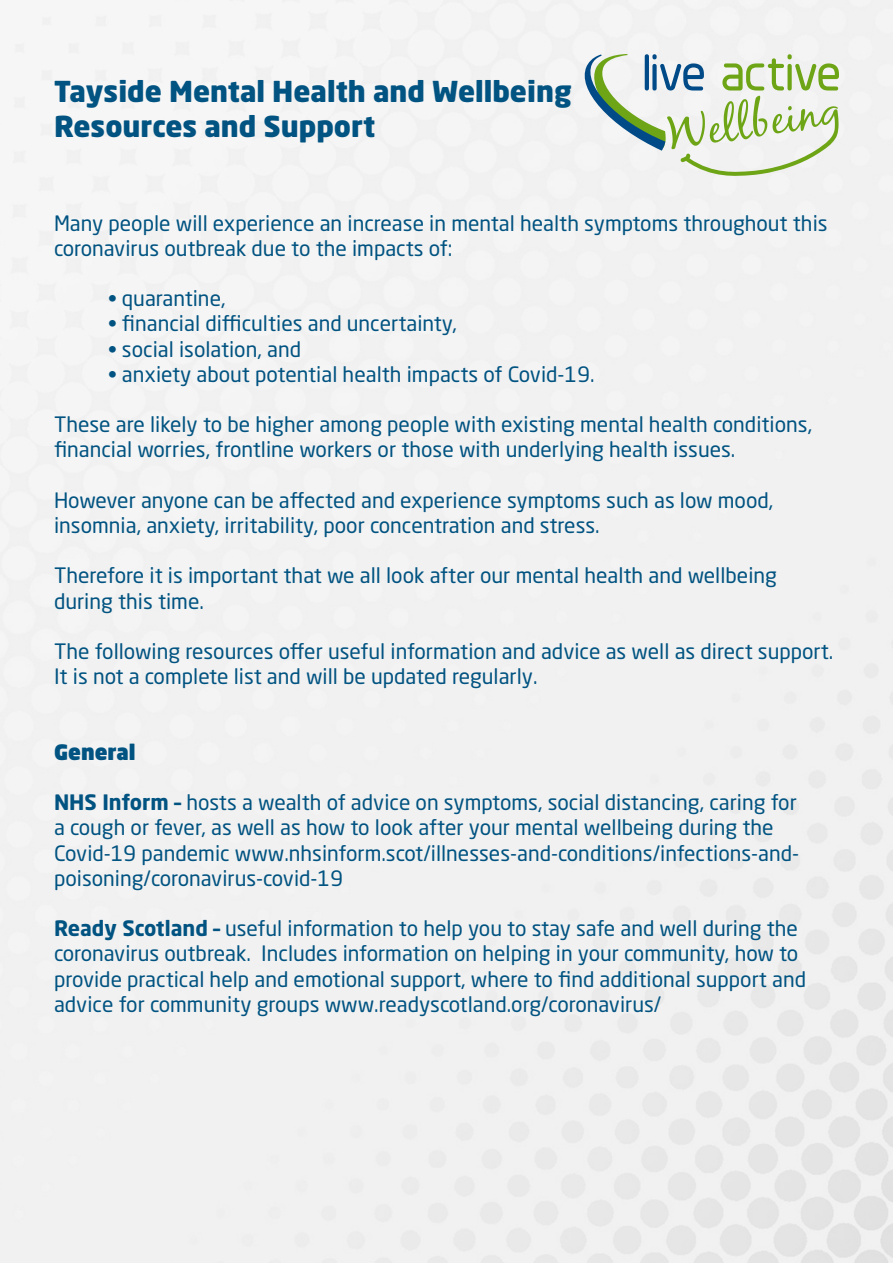
<style>
.page{position:relative;width:893px;height:1263px;background:#fff}
.page>*{position:absolute;margin:0;border:0;box-sizing:border-box;transform-origin:0 0}
.t1{font:900 28.5px/34.2px "Neo Sans Std";color:#015381}
.t2{font:21px/25.2px "Neo Sans Std";color:#015381}
.t3{font:900 21px "Neo Sans Std";color:#015381}
.s1{font-weight:700}
</style>
<div class="page">
<svg style="left:585px;top:54px;width:254px;height:122px"></svg>
<p class="t1" style="left:54px;top:74px;width:519px">Tayside Mental Health and Wellbeing<br>Resources and Support</p>
<p class="t2" style="left:54px;top:210px;width:775px">Many people will experience an increase in mental health symptoms throughout this coronavirus outbreak due to the impacts of:</p>
<p class="t2" style="left:108px;top:285px;width:119px">• quarantine,</p>
<p class="t2" style="left:108px;top:311px;width:350px">• financial difficulties and uncertainty,</p>
<p class="t2" style="left:108px;top:336px;width:195px">• social isolation, and</p>
<p class="t2" style="left:108px;top:361px;width:488px">• anxiety about potential health impacts of Covid-19.</p>
<p class="t2" style="left:54px;top:411px;width:760px">These are likely to be higher among people with existing mental health conditions, financial worries, frontline workers or those with underlying health issues.</p>
<p class="t2" style="left:54px;top:487px;width:721px">However anyone can be affected and experience symptoms such as low mood, insomnia, anxiety, irritability, poor concentration and stress.</p>
<p class="t2" style="left:54px;top:563px;width:724px">Therefore it is important that we all look after our mental health and wellbeing during this time.</p>
<p class="t2" style="left:54px;top:638px;width:781px">The following resources offer useful information and advice as well as direct support.<br>It is not a complete list and will be updated regularly.</p>
<p class="t3" style="left:54px;top:738px;width:83px">General</p>
<p class="t2" style="left:54px;top:789px;width:747px"><span class="s1">NHS Inform –</span> hosts a wealth of advice on symptoms, social distancing, caring for a cough or fever, as well as how to look after your mental wellbeing during the Covid-19 pandemic www.nhsinform.scot/illnesses-and-conditions/infections-and&shy;poisoning/coronavirus-covid-19</p>
<p class="t2" style="left:54px;top:915px;width:754px"><span class="s1">Ready Scotland –</span> useful information to help you to stay safe and well during the coronavirus outbreak. Includes information on helping in your community, how to provide practical help and emotional support, where to find additional support and advice for community groups www.readyscotland.org/coronavirus/</p>
</div>
